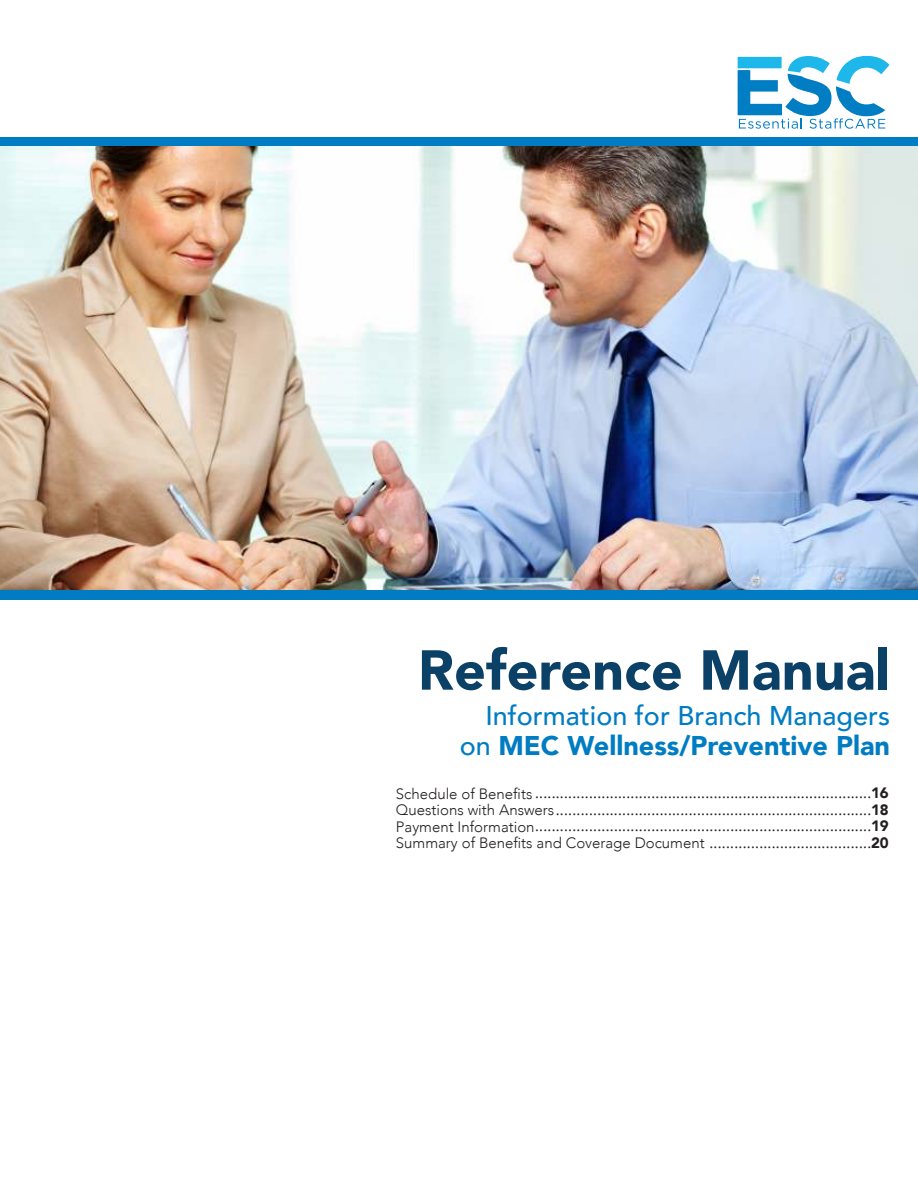
<style>
.page{position:relative;width:918px;height:1188px;background:#fff}
.page>*{position:absolute;margin:0;border:0;box-sizing:border-box;transform-origin:0 0}
.t1{font:900 55.65px "Avenir";color:#0b4067}
.t2{font:500 27px/30px "Avenir";color:#007cc2;text-align:right}
.t3{font:15px/16.5px "Century Gothic";color:#231f20;text-align:justify}
.s1{font-weight:900}
.s2{font-family:"Avenir";font-weight:300}
.s3{font-family:"Avenir";font-weight:900}
</style>
<div class="page">
<div style="left:0;top:137px;width:918px;height:9px;background:#007cc2"></div>
<img style="left:0;top:146px;width:918px;height:444px">
<div style="left:0;top:590px;width:918px;height:10px;background:#007cc2"></div>
<svg style="left:738px;top:56px;width:152px;height:73px"></svg>
<h1 class="t1" style="left:418px;top:639px;width:474px">Reference Manual</h1>
<h2 class="t2" style="left:460px;top:703px;width:432px">Information for Branch Managers on <span class="s1">MEC Wellness/Preventive Plan</span></h2>
<p class="t3" style="left:396px;top:785px;width:494px"><span class="s2">Schedule of Benefits</span>.................................................................................<span class="s3">16<br></span><span class="s2">Questions with Answers</span>............................................................................<span class="s3">18<br></span><span class="s2">Payment Information</span>.................................................................................<span class="s3">19<br></span><span class="s2">Summary of Benefits and Coverage Document</span> .......................................<span class="s3">20</span></p>
</div>
